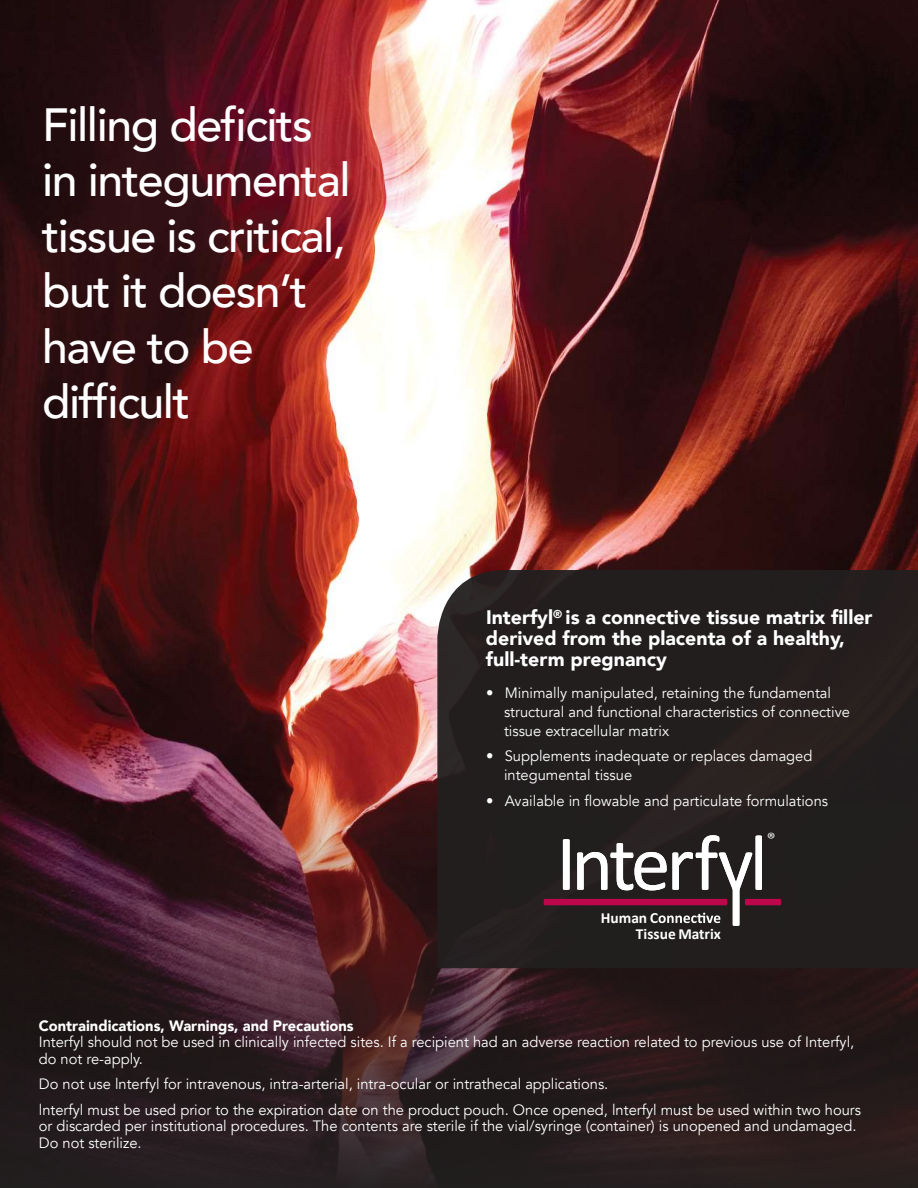
<style>
.page{position:relative;width:918px;height:1188px;background:#fff}
.page>*{position:absolute;margin:0;border:0;box-sizing:border-box;transform-origin:0 0}
.t1{font:500 46.5px/55.5px "Avenir";letter-spacing:-.03em;color:#fff}
.t2{font:900 19.5px/21px "Avenir";color:#fff}
.t3{font:18px "Myriad Pro";color:#fff;scale:1.09 1}
.t4{font:700 15.45px/15.9px "Calibri";color:#fff}
.t5{font:15px/18.8px "Avenir";color:#fff}
.t6{font:900 15px "Avenir";color:#fff}
</style>
<div class="page">
<img style="left:0;top:0;width:918px;height:784px">
<svg style="left:0;top:784px;width:918px;height:404px;fill:#271a1c"></svg>
<svg style="left:437px;top:569px;width:481px;height:400px"></svg>
<svg style="left:544px;top:835px;width:237px;height:91px"></svg>
<h1 class="t1" style="left:42px;top:94px;width:310px">Filling deficits in integumental tissue is critical, but it doesn’t have to be difficult</h1>
<h2 class="t2" style="left:486px;top:608px;width:388px">Interfyl<sup>®</sup> is a connective tissue matrix filler derived from the placenta of a healthy, full-term pregnancy</h2>
<p class="t5" style="left:504px;top:685px;width:347px;text-indent:-18px">• Minimally manipulated, retaining the fundamental structural and functional characteristics of connective tissue extracellular matrix</p>
<p class="t5" style="left:504px;top:748px;width:310px;text-indent:-18px">• Supplements inadequate or replaces damaged integumental tissue</p>
<p class="t5" style="left:486px;top:793px;width:344px">• Available in flowable and particulate formulations</p>
<p class="t4" style="left:636px;top:910px;width:87px;text-indent:-35px">Human<br>Tissue Matrix</p>
<p class="t3" style="left:767px;top:829px;width:9px">®</p>
<p class="t6" style="left:39px;top:1019px;width:316px">Contraindications, Warnings, and Precautions</p>
<p class="t5" style="left:39px;top:1035px;width:817px;line-height:16.5px">Interfyl should not be used in clinically infected sites. If a recipient had an adverse reaction related to previous use of Interfyl, do not re-apply.</p>
<p class="t5" style="left:39px;top:1073px;width:824px;line-height:25.5px">Do not use lnterfyl for intravenous, intra-arterial, intra-ocular or intrathecal applications.<br>lnterfyl must be used prior to the expiration date on the product pouch. Once opened, lnterfyl must be used within two hours</p>
<p class="t5" style="left:39px;top:1119px;width:819px;line-height:16.5px">or discarded per institutional procedures. The contents are sterile if the vial/syringe (container) is unopened and undamaged.<br>Do not sterilize.</p>
</div>
